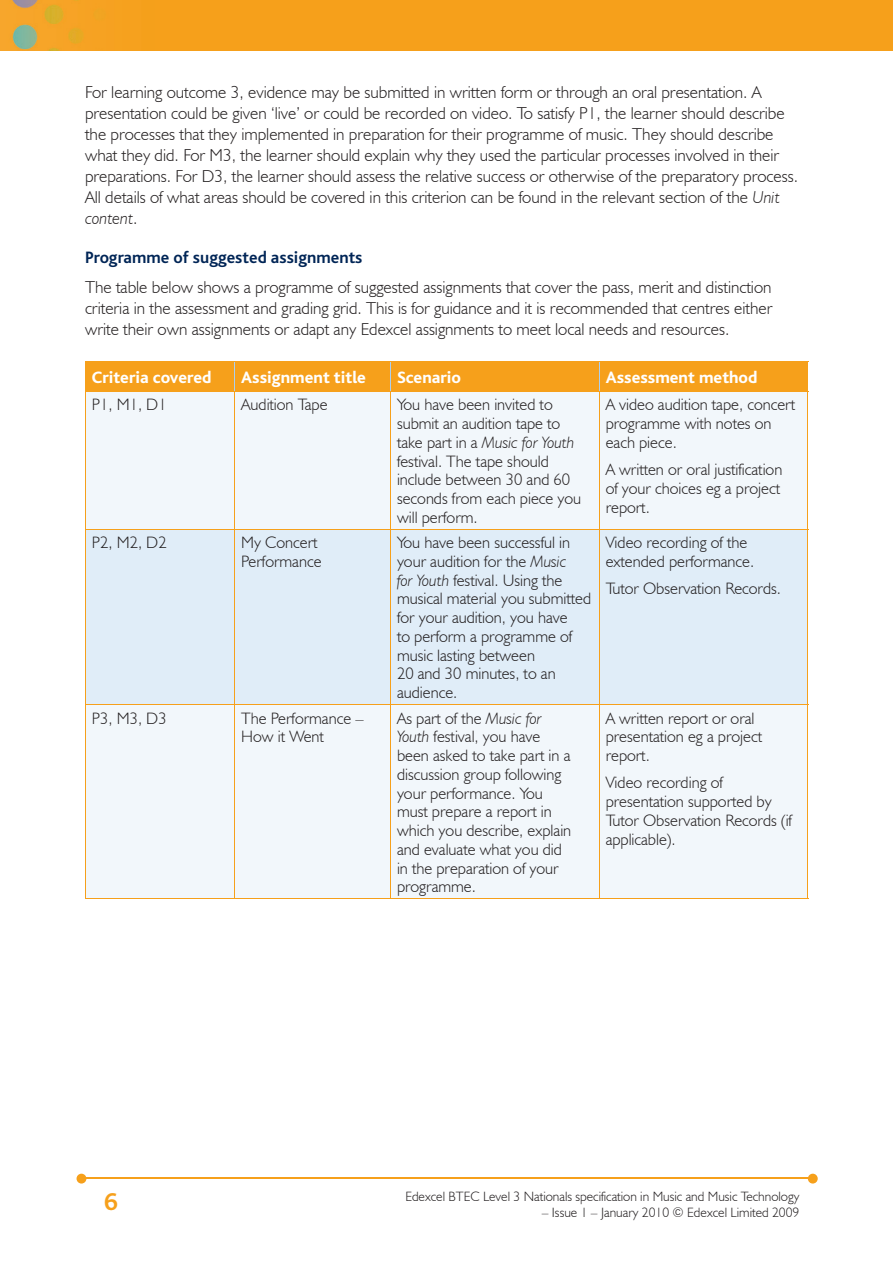
<style>
.page{position:relative;width:893px;height:1263px;background:#fff}
.page>*{position:absolute;margin:0;border:0;box-sizing:border-box;transform-origin:0 0}
.t1{font:700 25.5px "Bliss";color:#f6a01b}
.t2{font:300 17.25px/21px "Humanist 521 BT";color:#231f20}
.t3{font:800 17.25px "Bliss";color:#fff}
.t4{font:700 17.25px "Bliss";color:#002556}
.t5{font:300 16.5px/18.8px "Humanist 521 BT";color:#231f20}
.t6{font:300 13.5px "Humanist 521 BT";color:#231f20}
.s1{font-style:italic}
</style>
<div class="page">
<img style="left:0;top:0;width:893px;height:51px">
<hr style="left:82px;top:1178px;width:728px;height:1px;background:#f6a01b">
<svg style="left:808px;top:1174px;width:10px;height:9px"></svg>
<svg style="left:77px;top:1174px;width:9px;height:9px"></svg>
<div style="left:86px;top:392px;width:721px;height:506px;background:#f2f7fb"></div>
<div style="left:86px;top:530px;width:721px;height:174px;background:#e0edf8"></div>
<div style="left:85px;top:362px;width:723px;height:29px;background:#f6a01b"></div>
<hr style="left:85px;top:361px;width:150px;height:1px;background:#f6a01b">
<hr style="left:235px;top:361px;width:156px;height:1px;background:#f6a01b">
<hr style="left:391px;top:361px;width:208px;height:1px;background:#f6a01b">
<hr style="left:599px;top:361px;width:209px;height:1px;background:#f6a01b">
<hr style="left:234px;top:392px;width:1px;height:137px;background:#f6a01b">
<hr style="left:390px;top:392px;width:1px;height:137px;background:#f6a01b">
<hr style="left:599px;top:392px;width:1px;height:137px;background:#f6a01b">
<hr style="left:85px;top:392px;width:1px;height:137px;background:#f6a01b">
<hr style="left:807px;top:392px;width:1px;height:137px;background:#f6a01b">
<hr style="left:85px;top:391px;width:150px;height:1px;background:#f6a01b">
<hr style="left:235px;top:391px;width:156px;height:1px;background:#f6a01b">
<hr style="left:391px;top:391px;width:208px;height:1px;background:#f6a01b">
<hr style="left:599px;top:391px;width:209px;height:1px;background:#f6a01b">
<hr style="left:234px;top:530px;width:1px;height:174px;background:#f6a01b">
<hr style="left:390px;top:530px;width:1px;height:174px;background:#f6a01b">
<hr style="left:599px;top:530px;width:1px;height:174px;background:#f6a01b">
<hr style="left:85px;top:530px;width:1px;height:174px;background:#f6a01b">
<hr style="left:807px;top:530px;width:1px;height:174px;background:#f6a01b">
<hr style="left:85px;top:529px;width:150px;height:1px;background:#f6a01b">
<hr style="left:235px;top:529px;width:156px;height:1px;background:#f6a01b">
<hr style="left:391px;top:529px;width:208px;height:1px;background:#f6a01b">
<hr style="left:599px;top:529px;width:209px;height:1px;background:#f6a01b">
<hr style="left:234px;top:705px;width:1px;height:193px;background:#f6a01b">
<hr style="left:390px;top:705px;width:1px;height:193px;background:#f6a01b">
<hr style="left:599px;top:705px;width:1px;height:193px;background:#f6a01b">
<hr style="left:85px;top:898px;width:150px;height:1px;background:#f6a01b">
<hr style="left:235px;top:898px;width:156px;height:1px;background:#f6a01b">
<hr style="left:391px;top:898px;width:208px;height:1px;background:#f6a01b">
<hr style="left:599px;top:898px;width:209px;height:1px;background:#f6a01b">
<hr style="left:85px;top:705px;width:1px;height:193px;background:#f6a01b">
<hr style="left:807px;top:705px;width:1px;height:193px;background:#f6a01b">
<hr style="left:85px;top:704px;width:150px;height:1px;background:#f6a01b">
<hr style="left:235px;top:704px;width:156px;height:1px;background:#f6a01b">
<hr style="left:391px;top:704px;width:208px;height:1px;background:#f6a01b">
<hr style="left:599px;top:704px;width:209px;height:1px;background:#f6a01b">
<p class="t2" style="left:85px;top:81px;width:715px">For learning outcome 3, evidence may be submitted in written form or through an oral presentation. A presentation could be given ‘live’ or could be recorded on video. To satisfy P1, the learner should describe the processes that they implemented in preparation for their programme of music. They should describe what they did. For M3, the learner should explain why they used the particular processes involved in their preparations. For D3, the learner should assess the relative success or otherwise of the preparatory process.<br>All details of what areas should be covered in this criterion can be found in the relevant section of the <span class="s1">Unit content</span>.</p>
<p class="t4" style="left:85px;top:249px;width:279px">Programme of suggested assignments</p>
<p class="t2" style="left:85px;top:276px;width:689px;text-align:justify">The table below shows a programme of suggested assignments that cover the pass, merit and distinction criteria in the assessment and grading grid. This is for guidance and it is recommended that centres either write their own assignments or adapt any Edexcel assignments to meet local needs and resources.</p>
<p class="t3" style="left:92px;top:368px;width:121px">Criteria covered</p>
<p class="t3" style="left:241px;top:368px;width:126px">Assignment title</p>
<p class="t3" style="left:397px;top:368px;width:66px">Scenario</p>
<p class="t3" style="left:606px;top:368px;width:153px">Assessment method</p>
<p class="t5" style="left:92px;top:395px;width:76px">P1, M1, D1</p>
<p class="t5" style="left:241px;top:395px;width:88px">Audition Tape</p>
<p class="t5" style="left:397px;top:395px;width:186px">You have been invited to submit an audition tape to take part in a <span class="s1">Music for Youth </span>festival. The tape should include between 30 and 60 seconds from each piece you will perform.</p>
<p class="t5" style="left:606px;top:395px;width:191px">A video audition tape, concert programme with notes on each piece.</p>
<p class="t5" style="left:606px;top:460px;width:178px">A written or oral justification of your choices eg a project report.</p>
<p class="t5" style="left:92px;top:533px;width:76px">P2, M2, D2</p>
<p class="t5" style="left:241px;top:533px;width:82px">My Concert<br>Performance</p>
<p class="t5" style="left:397px;top:533px;width:196px">You have been successful in your audition for the <span class="s1">Music<br>for Youth</span> festival. Using the musical material you submitted for your audition, you have<br>to perform a programme of music lasting between<br>20 and 30 minutes, to an audience.</p>
<p class="t5" style="left:606px;top:533px;width:150px">Video recording of the extended performance.</p>
<p class="t5" style="left:606px;top:579px;width:177px">Tutor Observation Records.</p>
<p class="t5" style="left:92px;top:708px;width:76px">P3, M3, D3</p>
<p class="t5" style="left:241px;top:708px;width:124px">The Performance –<br>How it Went</p>
<p class="t5" style="left:397px;top:708px;width:176px">As part of the <span class="s1">Music for<br>Youth</span> festival, you have been asked to take part in a discussion group following your performance. You must prepare a report in which you describe, explain and evaluate what you did in the preparation of your programme.</p>
<p class="t5" style="left:606px;top:708px;width:158px">A written report or oral presentation eg a project report.</p>
<p class="t5" style="left:606px;top:773px;width:188px">Video recording of presentation supported by<br>Tutor Observation Records (if applicable).</p>
<h1 class="t1" style="left:104px;top:1189px;width:15px">6</h1>
<p class="t6" style="left:405px;top:1188px;width:396px">Edexcel BTEC Level 3 Nationals specification in Music and Music Technology</p>
<p class="t6" style="left:542px;top:1204px;width:259px">– Issue 1 – January 2010 © Edexcel Limited 2009</p>
</div>
